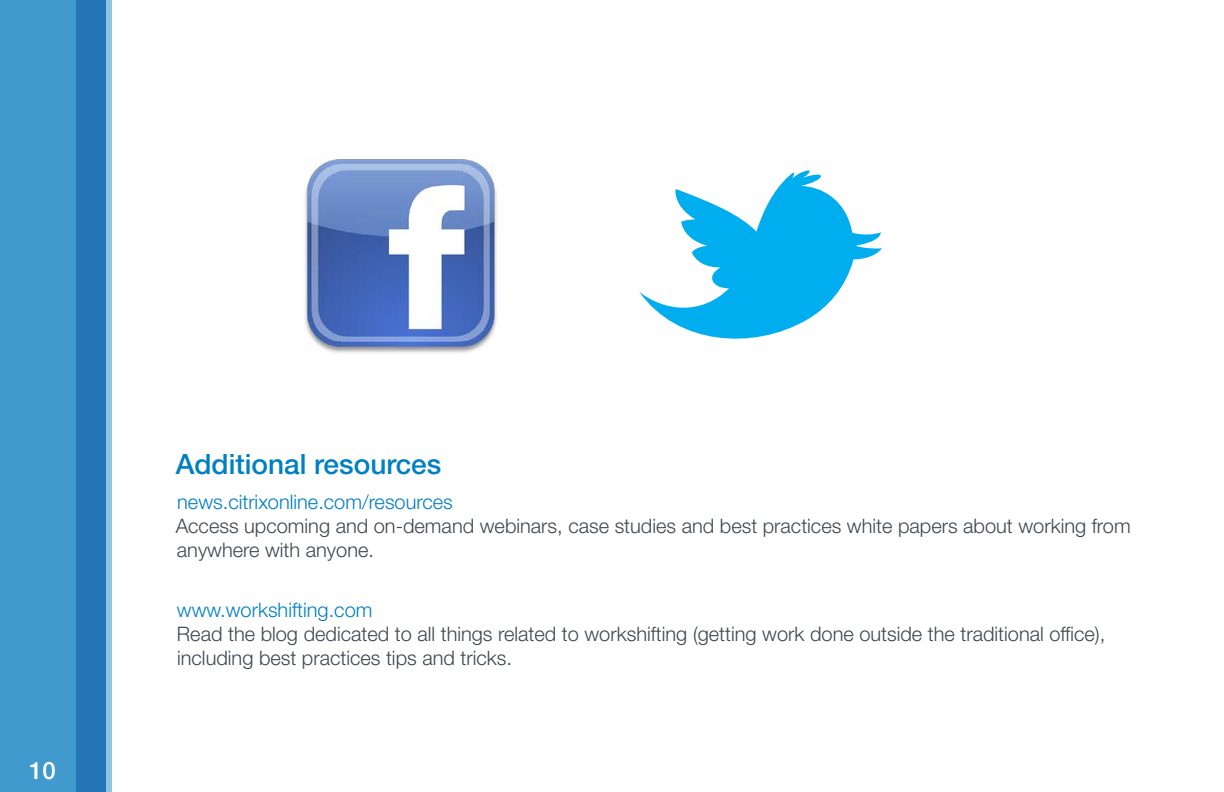
<style>
.page{position:relative;width:1224px;height:792px;background:#fff}
.page>*{position:absolute;margin:0;border:0;box-sizing:border-box;transform-origin:0 0}
.t1{font:500 28px "Helvetica Neue LT Pro";color:#007fc3}
.t2{font:500 24px "Helvetica Neue LT Pro";color:#fff}
.t3{font:300 20px/24px "Helvetica Neue LT Pro";color:#3f454f}
.t4{font:300 20px "Helvetica Neue LT Pro";color:#007fc3}
</style>
<div class="page">
<div style="left:0;top:0;width:105px;height:792px;background:#409acd"></div>
<svg style="left:76px;top:0;width:36px;height:792px;fill:#2375b4"></svg>
<img style="left:304px;top:159px;width:193px;height:194px">
<svg style="left:639px;top:170px;width:243px;height:169px"></svg>
<p class="t2" style="left:29px;top:756px;width:28px">10</p>
<h1 class="t1" style="left:176px;top:447px;width:267px">Additional resources</h1>
<p class="t4" style="left:177px;top:490px;width:277px">news.citrixonline.com/resources</p>
<p class="t3" style="left:176px;top:514px;width:957px">Access upcoming and on-demand webinars, case studies and best practices white papers about working from anywhere with anyone.</p>
<p class="t4" style="left:177px;top:597px;width:197px">www.workshifting.com</p>
<p class="t3" style="left:177px;top:621px;width:930px">Read the blog dedicated to all things related to workshifting (getting work done outside the traditional office), including best practices tips and tricks.</p>
</div>
